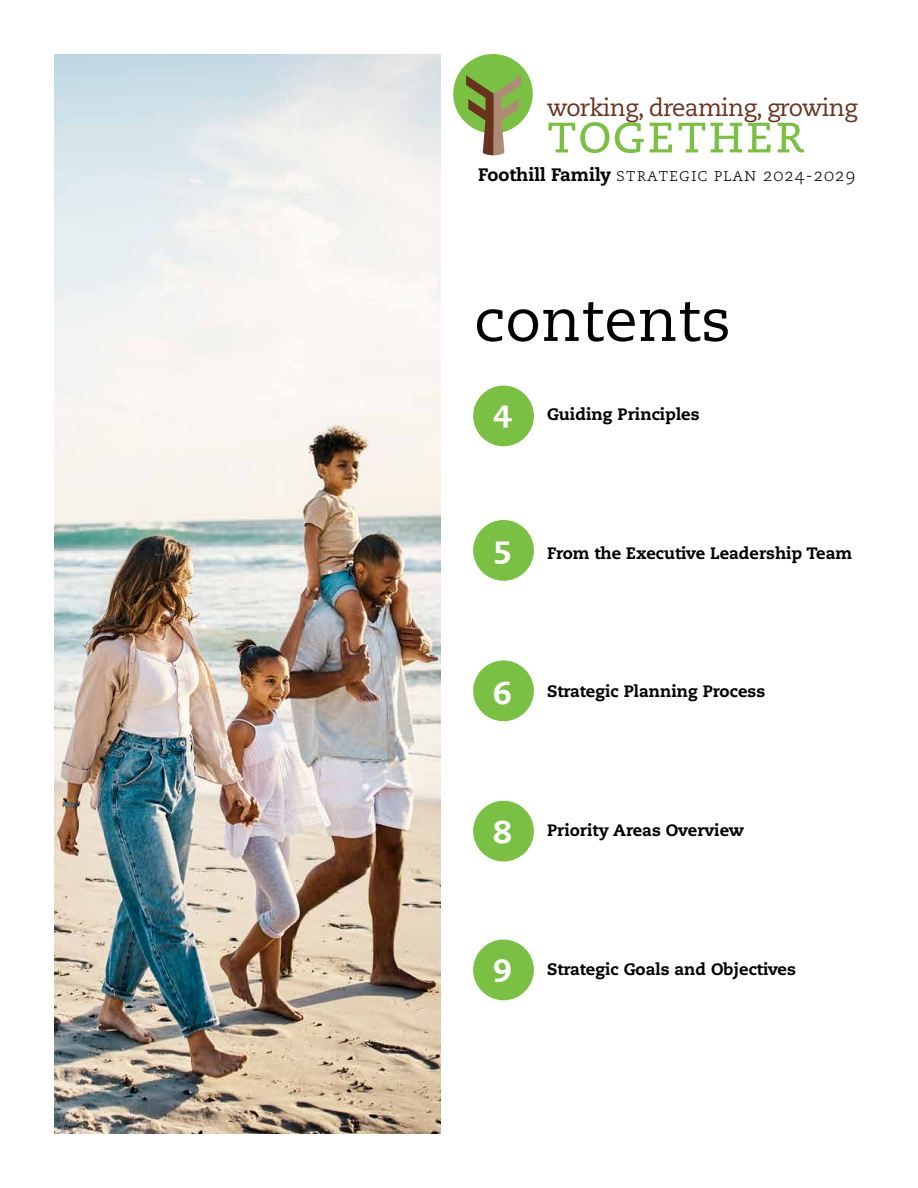
<style>
.page{position:relative;width:918px;height:1188px;background:#fff}
.page>*{position:absolute;margin:0;border:0;box-sizing:border-box;transform-origin:0 0}
.t1{font:60px "Caecilia LT Std";color:#000}
.t2{font:54.75px "Caecilia LT Std";letter-spacing:.02em;color:#7ac143}
.t3{font:800 31.5px "Caecilia LT Std";color:#fff}
.t4{font:24px "Caecilia LT Std";letter-spacing:-.03em;color:#69321f}
.t5{font:300 18px "Caecilia LT Std";letter-spacing:.04em;color:#000}
.t6{font:800 16.5px "Caecilia LT Std";color:#000}
.s1{font-weight:800}
</style>
<div class="page">
<img style="left:54px;top:54px;width:386px;height:1080px">
<div style="left:473px;top:386px;width:61px;height:60px;background:#7ac143;border-radius:50%"></div>
<div style="left:473px;top:520px;width:61px;height:61px;background:#7ac143;border-radius:50%"></div>
<div style="left:473px;top:660px;width:61px;height:61px;background:#7ac143;border-radius:50%"></div>
<div style="left:473px;top:801px;width:61px;height:61px;background:#7ac143;border-radius:50%"></div>
<div style="left:473px;top:940px;width:61px;height:60px;background:#7ac143;border-radius:50%"></div>
<div style="left:453px;top:54px;width:79px;height:80px;background:#7ac143;border-radius:50%"></div>
<svg style="left:466px;top:75px;width:55px;height:81px"></svg>
<h3 class="t4" style="left:547px;top:94px;width:312px">working, dreaming, growing</h3>
<h2 class="t2" style="left:547px;top:102px;width:259px">together</h2>
<p class="t5" style="left:478px;top:164px;width:379px"><span class="s1">Foothill Family</span> strategic plan 2024-2029</p>
<h1 class="t1" style="left:474px;top:285px;width:258px">contents</h1>
<h3 class="t3" style="left:493px;top:391px;width:20px">4</h3>
<p class="t6" style="left:547px;top:404px;width:154px">Guiding Principles</p>
<h3 class="t3" style="left:493px;top:527px;width:20px">5</h3>
<p class="t6" style="left:547px;top:543px;width:307px">From the Executive Leadership Team</p>
<h3 class="t3" style="left:493px;top:674px;width:20px">6</h3>
<p class="t6" style="left:547px;top:681px;width:220px">Strategic Planning Process</p>
<h3 class="t3" style="left:493px;top:812px;width:20px">8</h3>
<p class="t6" style="left:547px;top:820px;width:199px">Priority Areas Overview</p>
<h3 class="t3" style="left:493px;top:945px;width:20px">9</h3>
<p class="t6" style="left:547px;top:959px;width:250px">Strategic Goals and Objectives</p>
</div>
